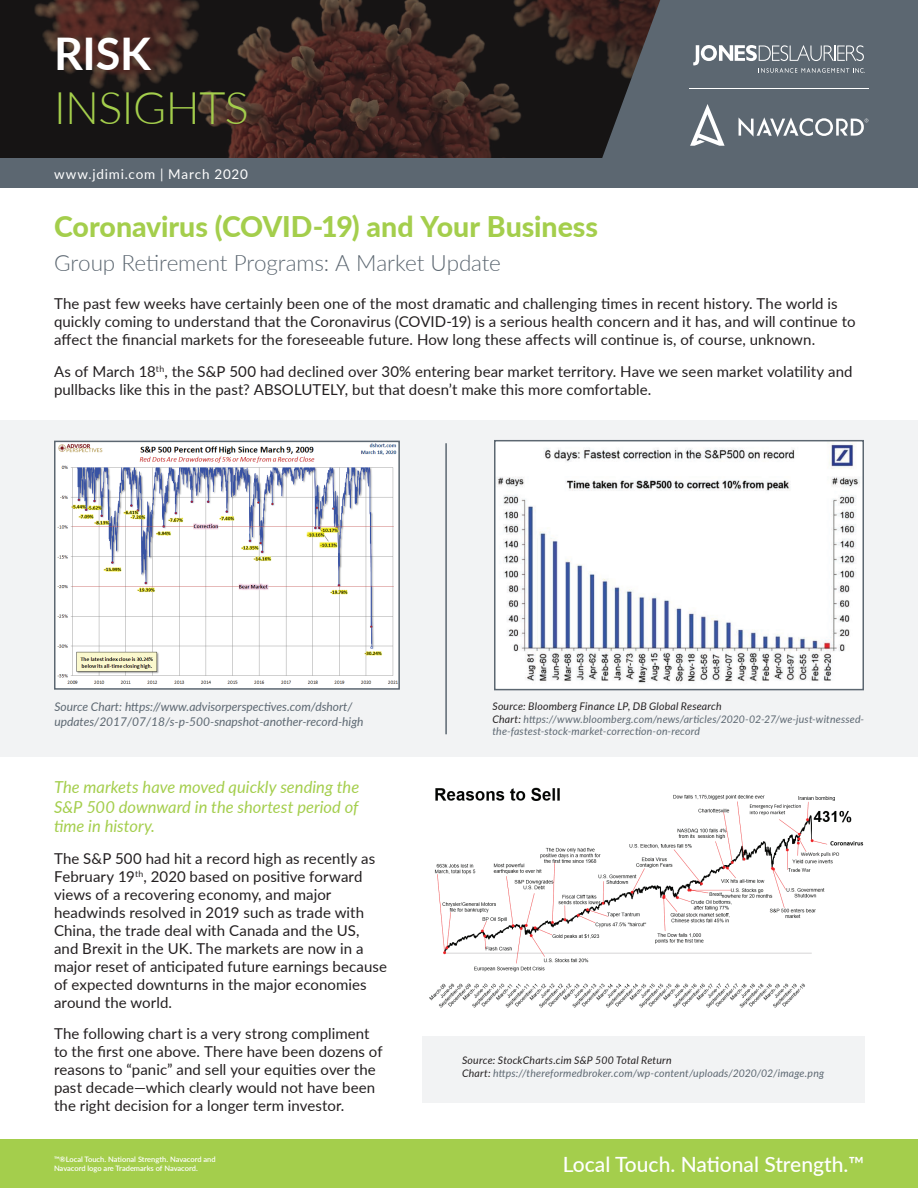
<style>
.page{position:relative;width:918px;height:1188px;background:#fff}
.page>*{position:absolute;margin:0;border:0;box-sizing:border-box;transform-origin:0 0}
.t1{font:300 45px "Lato";letter-spacing:-.015em;color:#a4ce4c}
.t2{font:700 45px "Lato";color:#fff}
.t3{font:800 28.5px "Lato";color:#a4ce4c}
.t4{font:300 22.5px "Lato";letter-spacing:-.01em;color:#5c6771}
.t5{font:500 21px "Lato";color:#fff}
.t6{font:italic 16.5px/19.8px "Lato";color:#a4ce4c;text-align:justify}
.t7{font:15px/18px "Lato";letter-spacing:.005em;color:#231f20}
.t8{font:13.5px "Lato";letter-spacing:.06em;color:#fff}
.t9{font:italic 12px/14.4px "Lato";color:#5c6771}
.t10{font:italic 10.5px/12.6px "Lato";letter-spacing:.02em;color:#5c6771}
.t11{font:600 7.5px/9px "Lato";color:#fff}
.s1{color:#231f20}
</style>
<div class="page">
<div style="left:0;top:420px;width:918px;height:337px;background:#f2f3f4"></div>
<img style="left:57px;top:444px;width:340px;height:243px">
<div style="left:54px;top:441px;width:346px;height:249px;border:2px solid #5c6771"></div>
<img style="left:497px;top:443px;width:364px;height:244px">
<div style="left:494px;top:440px;width:370px;height:250px;border:2px solid #5c6771"></div>
<img style="left:429px;top:787px;width:435px;height:221px">
<div style="left:422px;top:1036px;width:443px;height:66px;background:#f2f3f4"></div>
<hr style="left:445px;top:443px;width:2px;height:291px;background:#5c6771">
<svg style="left:0;top:0;width:595px;height:158px;background:#2e1f1c"></svg>
<svg style="left:595px;top:0;width:323px;height:158px;background:#555c65"></svg>
<div style="left:0;top:158px;width:918px;height:30px;background:#5c6771"></div>
<div style="left:0;top:1139px;width:918px;height:49px;background:#a4ce4c"></div>
<svg style="left:690px;top:104px;width:35px;height:42px"></svg>
<svg style="left:739px;top:117px;width:129px;height:20px"></svg>
<svg style="left:693px;top:45px;width:172px;height:28px;background:#818991"></svg>
<hr style="left:690px;top:88px;width:179px;height:1px;background:#fff">
<h1 class="t2" style="left:54px;top:20px;width:99px">RISK</h1>
<h1 class="t1" style="left:54px;top:76px;width:196px">INSIGHTS</h1>
<p class="t8" style="left:54px;top:164px;width:196px">www.jdimi.com | March 2020</p>
<h2 class="t3" style="left:54px;top:206px;width:546px">Coronavirus (COVID-19) and Your Business</h2>
<h3 class="t4" style="left:54px;top:247px;width:448px">Group Retirement Programs: A Market Update</h3>
<p class="t7" style="left:54px;top:294px;width:803px">The past few weeks have certainly been one of the most dramatic and challenging times in recent history. The world is quickly coming to understand that the Coronavirus (COVID-19) is a serious health concern and it has, and will continue to affect the financial markets for the foreseeable future. How long these affects will continue is, of course, unknown.</p>
<p class="t7" style="left:54px;top:362px;width:800px">As of March 18<sup>th</sup>, the S&amp;P 500 had declined over 30% entering bear market territory. Have we seen market volatility and pullbacks like this in the past? ABSOLUTELY, but that doesn’t make this more comfortable.</p>
<p class="t9" style="left:54px;top:699px;width:311px">Source Chart: https://www.advisorperspectives.com/dshort/ updates/2017/07/18/s-p-500-snapshot-another-record-high</p>
<p class="t10" style="left:492px;top:699px;width:373px"><span class="s1">Source: Bloomberg Finance LP, DB Global Research<br>Chart:</span> https://www.bloomberg.com/news/articles/2020-02-27/we-just-witnessed&shy;the-fastest-stock-market-correction-on-record</p>
<p class="t6" style="left:54px;top:776px;width:307px">The markets have moved quickly sending the S&amp;P 500 downward in the shortest period of time in history.</p>
<p class="t7" style="left:54px;top:849px;width:335px">The S&amp;P 500 had hit a record high as recently as February 19<sup>th</sup>, 2020 based on positive forward views of a recovering economy, and major headwinds resolved in 2019 such as trade with China, the trade deal with Canada and the US, and Brexit in the UK. The markets are now in a major reset of anticipated future earnings because of expected downturns in the major economies around the world.</p>
<p class="t7" style="left:54px;top:1024px;width:330px">The following chart is a very strong compliment to the first one above. There have been dozens of reasons to “panic” and sell your equities over the past decade—which clearly would not have been the right decision for a longer term investor.</p>
<p class="t11" style="left:54px;top:1155px;width:163px">™®Local Touch. National Strength. Navacord and<br>Navacord logo are Trademarks of Navacord.</p>
<p class="t10" style="left:462px;top:1053px;width:364px"><span class="s1">Source: StockCharts.cim S&amp;P 500 Total Return<br>Chart:</span> https://thereformedbroker.com/wp-content/uploads/2020/02/image.png</p>
<h3 class="t5" style="left:563px;top:1149px;width:303px">Local Touch. National Strength.™</h3>
</div>
